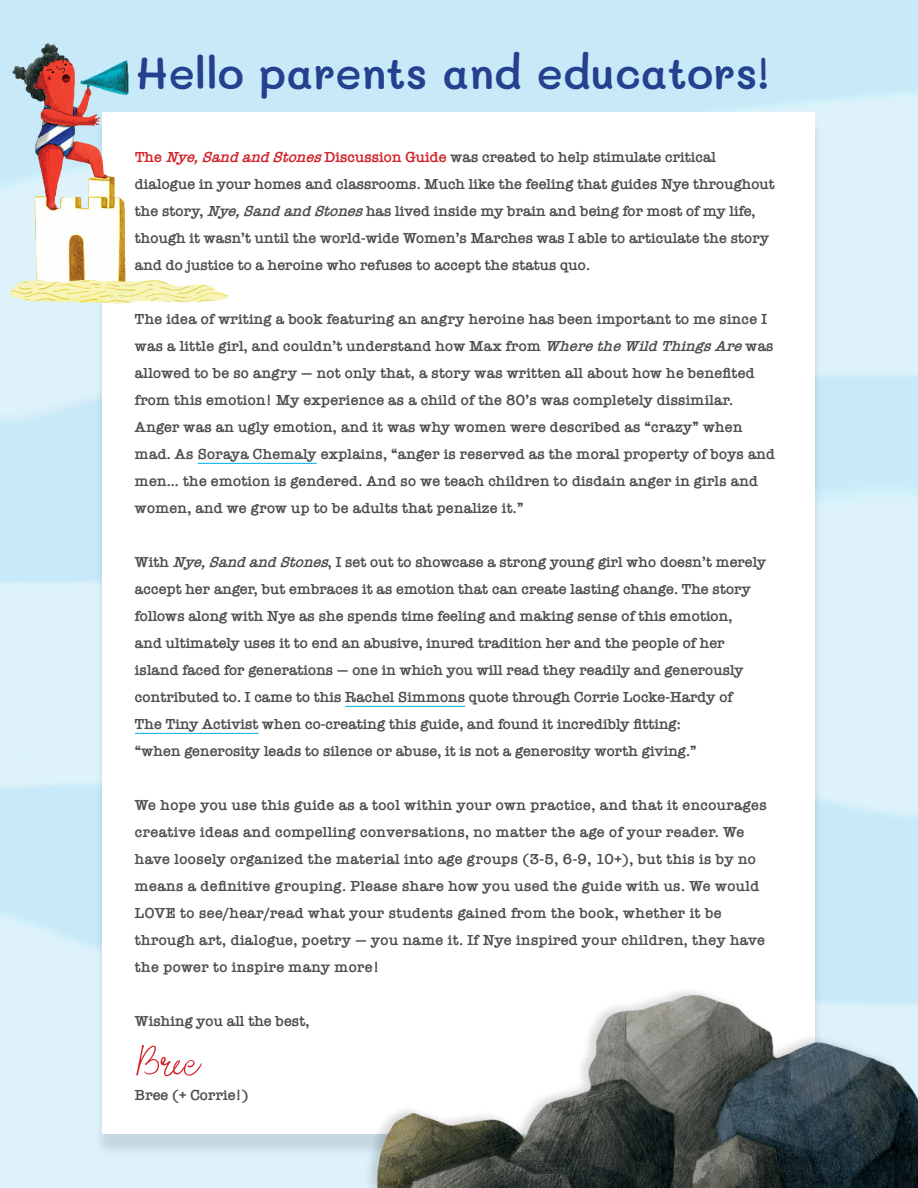
<style>
.page{position:relative;width:918px;height:1188px;background:#fff}
.page>*{position:absolute;margin:0;border:0;box-sizing:border-box;transform-origin:0 0}
.t1{font:53.7px "Aisling";color:#d2232a}
.t2{font:600 43.5px "Mali";color:#25408f}
.t3{font:600 15px/27px "American Typewriter";color:#4d4d4f}
.t4{font:600 15px/27px "American Typewriter";letter-spacing:.02em;color:#4d4d4f}
.s1{color:#d2232a}
.s2{font-style:italic;color:#d2232a}
.s3{font-style:italic}
</style>
<div class="page">
<img style="left:0;top:0;width:918px;height:1188px">
<div style="left:95px;top:119px;width:728px;height:1038px;background:#000;opacity:.11"></div>
<div style="left:103px;top:112px;width:712px;height:1022px;background:#fff"></div>
<hr style="left:198px;top:463px;width:119px;height:1px;background:#00aeef">
<hr style="left:345px;top:706px;width:120px;height:1px;background:#00aeef">
<hr style="left:135px;top:733px;width:123px;height:1px;background:#00aeef">
<img style="left:13px;top:44px;width:115px;height:237px">
<img style="left:373px;top:734px;width:545px;height:454px">
<img style="left:10px;top:281px;width:218px;height:22px">
<h2 class="t2" style="left:135px;top:49px;width:636px">Hello parents and educators!</h2>
<p class="t3" style="left:135px;top:143px;width:641px"><span class="s1">The</span> <span class="s2">Nye,SandandStones</span><span class="s1">Discussion Guide</span> was created to help stimulate critical dialogue in your homes and classrooms. Much like the feeling that guides Nye throughout the story, <span class="s3">Nye,SandandStones</span>has lived inside my brain and being for most of my life, though it wasn’t until the world-wide Women’s Marches was I able to articulate the story and do justice to a heroine who refuses to accept the status quo.</p>
<p class="t3" style="left:135px;top:305px;width:642px">The idea of writing a book featuring an angry heroine has been important to me since I was a little girl, and couldn’t understand how Max from <span class="s3">WheretheWildThingsAre</span>was allowed to be so angry — not only that, a story was written all about how he benefited from this emotion! My experience as a child of the 80’s was completely dissimilar.<br>Anger was an ugly emotion, and it was why women were described as “crazy” when mad. As Soraya Chemaly explains, “anger is reserved as the moral property of boys and men… the emotion is gendered. And so we teach children to disdain anger in girls and women, and we grow up to be adults that penalize it.”</p>
<p class="t3" style="left:135px;top:548px;width:633px">With <span class="s3">Nye,SandandStones</span>, I set out to showcase a strong young girl who doesn’t merely accept her anger, but embraces it as emotion that can create lasting change. The story follows along with Nye as she spends time feeling and making sense of this emotion,<br>and ultimately uses it to end an abusive, inured tradition her and the people of her island faced for generations — one in which you will read they readily and generously contributed to. I came to this Rachel Simmons quote through Corrie Locke-Hardy of<br>The Tiny Activist when co-creating this guide, and found it incredibly fitting:<br>“when generosity leads to silence or abuse, it is not a generosity worth giving.”</p>
<p class="t4" style="left:135px;top:791px;width:633px">We hope you use this guide as a tool within your own practice, and that it encourages creative ideas and compelling conversations, no matter the age of your reader. We have loosely organized the material into age groups (3-5, 6-9, 10+), but this is by no means a definitive grouping. Please share how you used the guide with us. We would LOVE to see/hear/read what your students gained from the book, whether it be through art, dialogue, poetry — you name it. If Nye inspired your children, they have the power to inspire many more!</p>
<p class="t3" style="left:135px;top:1007px;width:176px">Wishing you all the best,</p>
<h1 class="t1" style="left:136px;top:1023px;width:65px;rotate:-1deg">Bree</h1>
<p class="t3" style="left:135px;top:1081px;width:115px">Bree (+ Corrie!)</p>
</div>
